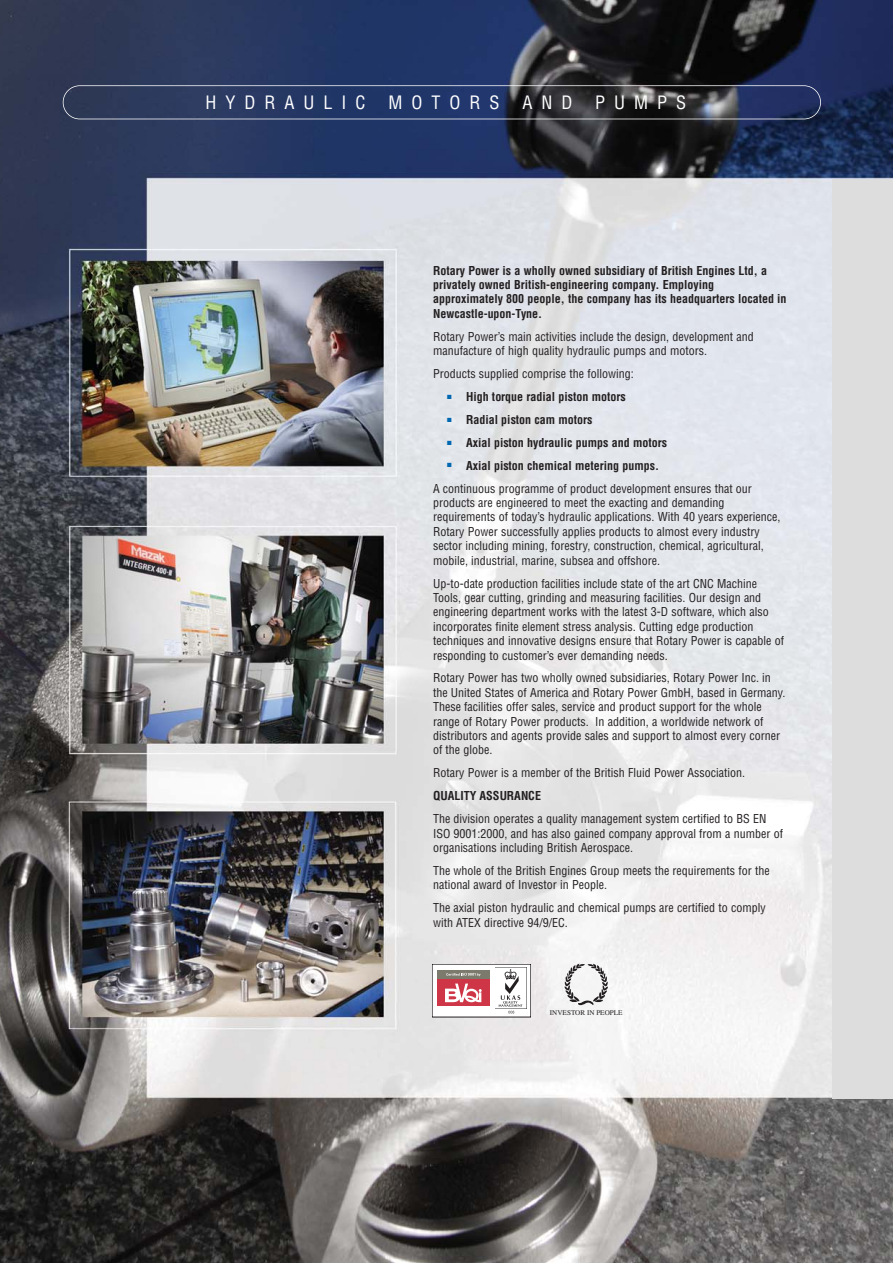
<style>
.page{position:relative;width:893px;height:1263px;background:#fff}
.page>*{position:absolute;margin:0;border:0;box-sizing:border-box;transform-origin:0 0}
.t1{font:condensed 18px "Helvetica";letter-spacing:.5em;color:#fff}
.t2{font:condensed 12px/14.4px "Helvetica";color:#231f20}
.t3{font:700 condensed 12px/14.4px "Helvetica";color:#231f20}
.t4{font:7.2px "Times";color:#231f20}
.s1{font-weight:700}
</style>
<div class="page">
<img style="left:0;top:0;width:893px;height:1263px">
<div style="left:432px;top:964px;width:99px;height:53px;background:#fff"></div>
<img style="left:498px;top:969px;width:25px;height:38px">
<svg style="left:508px;top:1011px;width:6px;height:2px"></svg>
<div style="left:437px;top:970px;width:52px;height:8px;background:#7c7a6d"></div>
<div style="left:437px;top:979px;width:52px;height:27px;background:#ce3647"></div>
<svg style="left:445px;top:983px;width:37px;height:19px"></svg>
<svg style="left:446px;top:972px;width:35px;height:4px"></svg>
<svg style="left:563px;top:964px;width:46px;height:42px"></svg>
<div style="left:833px;top:179px;width:60px;height:920px;background:#ddddde"></div>
<div style="left:63px;top:85px;width:758px;height:34px;border:2px solid #fff;border-radius:17px"></div>
<h1 class="t1" style="left:205px;top:96px;width:162px">HYDRAULIC</h1>
<h1 class="t1" style="left:388px;top:96px;width:112px">MOTORS</h1>
<h1 class="t1" style="left:522px;top:96px;width:52px">AND</h1>
<h1 class="t1" style="left:595px;top:96px;width:93px">PUMPS</h1>
<p class="t3" style="left:433px;top:264px;width:355px">Rotary Power is a wholly owned subsidiary of British Engines Ltd, a privately owned British-engineering company. Employing approximately 800 people, the company has its headquarters located in Newcastle-upon-Tyne.</p>
<p class="t2" style="left:433px;top:330px;width:322px">Rotary Power’s main activities include the design, development and manufacture of high quality hydraulic pumps and motors.</p>
<p class="t2" style="left:433px;top:367px;width:202px">Products supplied comprise the following:</p>
<p class="t3" style="left:447px;top:390px;width:180px"><sup>■</sup> High torque radial piston motors</p>
<p class="t3" style="left:447px;top:413px;width:147px"><sup>■</sup> Radial piston cam motors</p>
<p class="t3" style="left:447px;top:436px;width:222px"><sup>■</sup> Axial piston hydraulic pumps and motors</p>
<p class="t2" style="left:433px;top:455px;width:320px;line-height:23px;text-indent:14px"><sup>■</sup> <span class="s1">Axial piston chemical metering pumps.<br></span>A continuous programme of product development ensures that our</p>
<p class="t2" style="left:433px;top:496px;width:349px">products are engineered to meet the exacting and demanding requirements of today’s hydraulic applications. With 40 years experience, Rotary Power successfully applies products to almost every industry sector including mining, forestry, construction, chemical, agricultural, mobile, industrial, marine, subsea and offshore.</p>
<p class="t2" style="left:433px;top:577px;width:352px">Up-to-date production facilities include state of the art CNC Machine Tools, gear cutting, grinding and measuring facilities. Our design and engineering department works with the latest 3-D software, which also incorporates finite element stress analysis. Cutting edge production techniques and innovative designs ensure that Rotary Power is capable of responding to customer’s ever demanding needs.</p>
<p class="t2" style="left:433px;top:672px;width:354px">Rotary Power has two wholly owned subsidiaries, Rotary Power Inc. in the United States of America and Rotary Power GmbH, based in Germany.<br>These facilities offer sales, service and product support for the whole range of Rotary Power products. In addition, a worldwide network of distributors and agents provide sales and support to almost every corner of the globe.</p>
<p class="t2" style="left:433px;top:767px;width:314px">Rotary Power is a member of the British Fluid Power Association.</p>
<p class="t3" style="left:433px;top:790px;width:109px">QUALITY ASSURANCE</p>
<p class="t2" style="left:433px;top:813px;width:352px">The division operates a quality management system certified to BS EN<br>ISO 9001:2000, and has also gained company approval from a number of organisations including British Aerospace.</p>
<p class="t2" style="left:433px;top:864px;width:338px">The whole of the British Engines Group meets the requirements for the national award of Investor in People.</p>
<p class="t2" style="left:433px;top:902px;width:334px">The axial piston hydraulic and chemical pumps are certified to comply with ATEX directive 94/9/EC.</p>
<p class="t4" style="left:550px;top:1010px;width:74px">INVESTOR IN PEOPLE</p>
</div>
